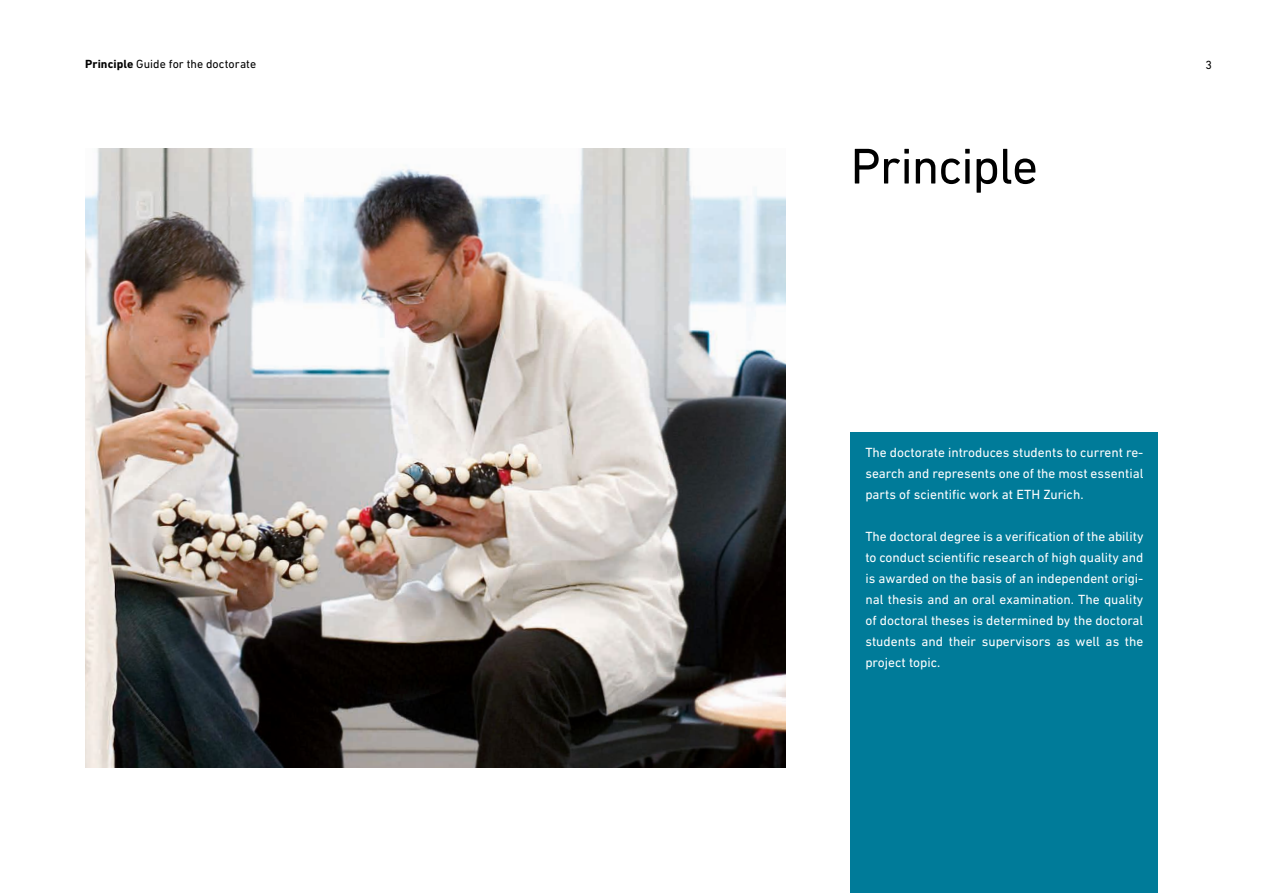
<style>
.page{position:relative;width:1263px;height:893px;background:#fff}
.page>*{position:absolute;margin:0;border:0;box-sizing:border-box;transform-origin:0 0}
.t1{font:51px "DIN Next W1 G";letter-spacing:-.02em;color:#000}
.t2{font:13.5px/21px "DIN Next W1 G";color:#fff;text-align:justify}
.t3{font:12px "DIN Next W1 G";letter-spacing:.005em;color:#000}
.s1{font-weight:700}
</style>
<div class="page">
<img style="left:85px;top:149px;width:700px;height:618px">
<div style="left:850px;top:432px;width:308px;height:461px;background:#007b99"></div>
<p class="t3" style="left:85px;top:57px;width:173px"><span class="s1">Principle</span> Guide for the doctorate</p>
<p class="t3" style="left:1205px;top:58px;width:8px">3</p>
<h1 class="t1" style="left:850px;top:137px;width:189px">Principle</h1>
<p class="t2" style="left:865px;top:442px;width:280px">The doctorate introduces students to current re&shy;search and represents one of the most essential parts of scientific work at ETH Zurich.</p>
<p class="t2" style="left:865px;top:526px;width:280px">The doctoral degree is a verification of the ability to conduct scientific research of high quality and is awarded on the basis of an independent origi&shy;nal thesis and an oral examination. The quality of doctoral theses is determined by the doctoral students and their supervisors as well as the project topic.</p>
</div>
